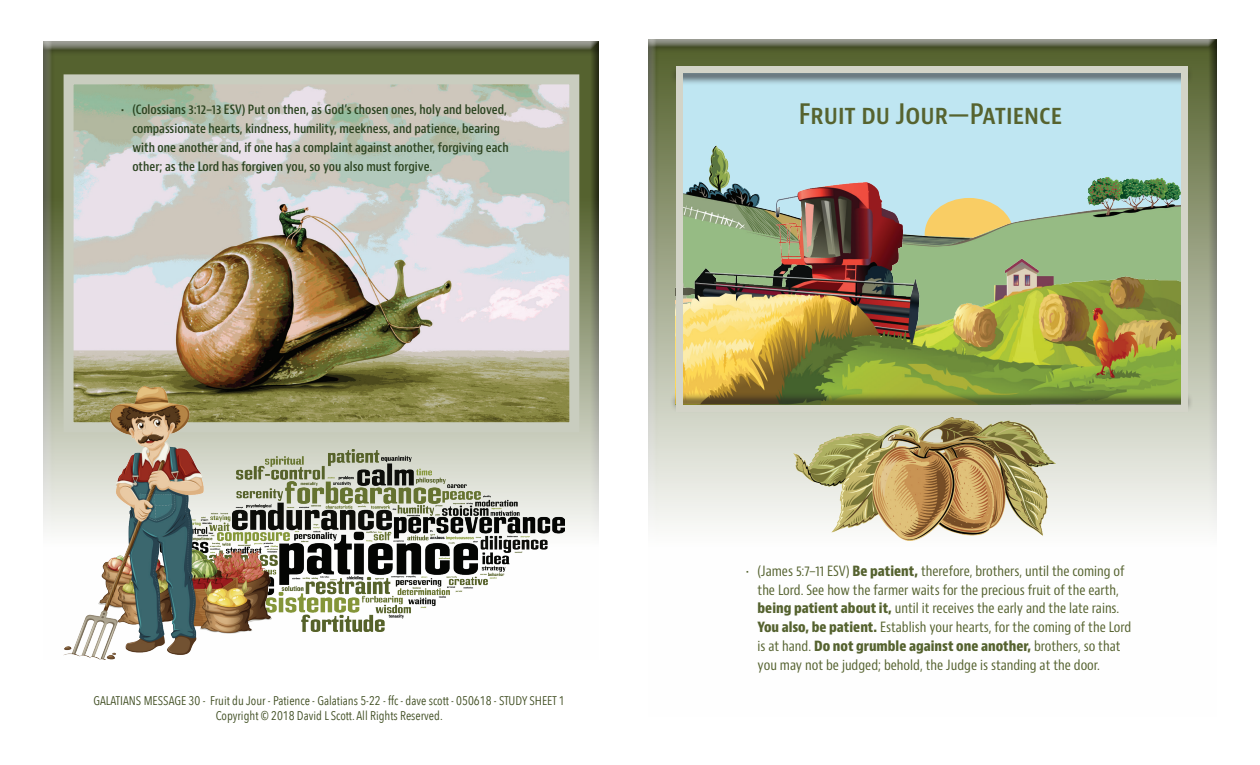
<style>
.page{position:relative;width:1260px;height:765px;background:#fff}
.page>*{position:absolute;margin:0;border:0;box-sizing:border-box;transform-origin:0 0}
.t1{font:600 condensed 27.5px "Bernino Sans";color:#56632f}
.t2{font:condensed 13.75px/18.8px "Bernino Sans";color:#55622f}
.t3{font:600 condensed 12.5px/18.8px "Bernino Sans";color:#2c4421}
.t4{font:12.5px/15px "Avenir Next Condensed";color:#3f4d21;text-align:center}
.s1{font-weight:700}
</style>
<div class="page">
<div style="left:647px;top:39px;width:570px;height:678px;background:#231f20;opacity:.75"></div>
<div style="left:679px;top:69px;width:503px;height:174px;background:#bfe6f2"></div>
<img style="left:699px;top:146px;width:483px;height:37px">
<img style="left:683px;top:183px;width:499px;height:209px">
<div style="left:43px;top:41px;width:557px;height:619px;background:#231f20;opacity:.75"></div>
<img style="left:272px;top:449px;width:292px;height:183px">
<img style="left:75px;top:85px;width:493px;height:336px">
<div style="left:64px;top:74px;width:515px;height:358px;border:10px solid #c9cdbf"></div>
<img style="left:63px;top:386px;width:209px;height:274px">
<div style="left:670px;top:392px;width:524px;height:21px;background:#231f20;opacity:.75"></div>
<div style="left:676px;top:405px;width:511px;height:7px;background:#d3d4c8"></div>
<div style="left:670px;top:65px;width:524px;height:20px;background:#231f20;opacity:.75"></div>
<div style="left:676px;top:66px;width:511px;height:7px;background:#d3d4c8"></div>
<div style="left:1182px;top:66px;width:6px;height:346px;background:#d3d4c8"></div>
<div style="left:676px;top:66px;width:7px;height:346px;background:#d3d4c8"></div>
<img style="left:793px;top:418px;width:263px;height:123px">
<p class="t3" style="left:132px;top:101px;width:378px;text-indent:-11px">• (Colossians 3:12–13 ESV) Put on then, as God’s chosen ones, holy and beloved, compassionate hearts, kindness, humility, meekness, and patience, bearing with one another and, if one has a complaint against another, forgiving each other; as the Lord has forgiven you, so you also must forgive.</p>
<p class="t4" style="left:93px;top:693px;width:473px">GALATIANS MESSAGE 30 - Fruit du Jour - Patience - Galatians 5-22 - ffc - dave scott - 050618 - STUDY SHEET 1<br>Copyright © 2018 David L Scott. All Rights Reserved.</p>
<h1 class="t1" style="left:799px;top:97px;width:265px">Fruit du Jour—Patience</h1>
<p class="t2" style="left:758px;top:562px;width:375px;text-indent:-11px">• (James 5:7–11 ESV) <span class="s1">Be patient,</span> therefore, brothers, until the coming of the Lord. See how the farmer waits for the precious fruit of the earth, <span class="s1">being patient about it,</span> until it receives the early and the late rains.<br><span class="s1">You also, be patient.</span> Establish your hearts, for the coming of the Lord is at hand. <span class="s1">Do not grumble against one another,</span> brothers, so that you may not be judged; behold, the Judge is standing at the door.</p>
</div>
